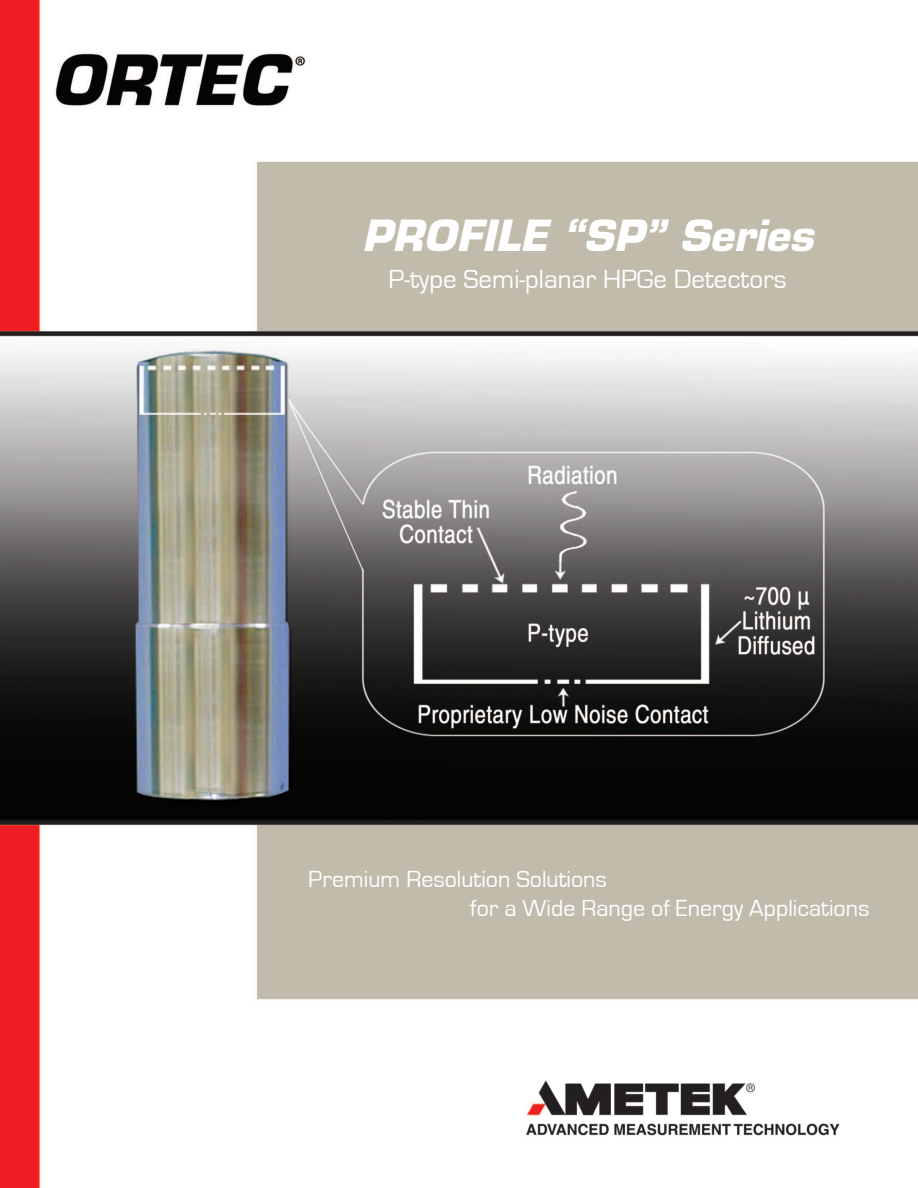
<style>
.page{position:relative;width:918px;height:1188px;background:#fff}
.page>*{position:absolute;margin:0;border:0;box-sizing:border-box;transform-origin:0 0}
.t1{font:italic 700 45px "EGG Eurostile";color:#fff}
.t2{font:27px "Eurostile";color:#fff}
.t3{font:24px/28.8px "Eurostile";color:#fff}
</style>
<div class="page">
<img style="left:0;top:0;width:918px;height:1188px">
<h1 class="t1" style="left:362px;top:209px;width:453px">PROFILE “SP” Series</h1>
<p class="t2" style="left:389px;top:269px;width:399px">P-type Semi-planar HPGe Detectors</p>
<p class="t3" style="left:470px;top:867px;width:401px;text-indent:-162px">Premium Resolution Solutions<br>for a Wide Range of Energy Applications</p>
</div>
